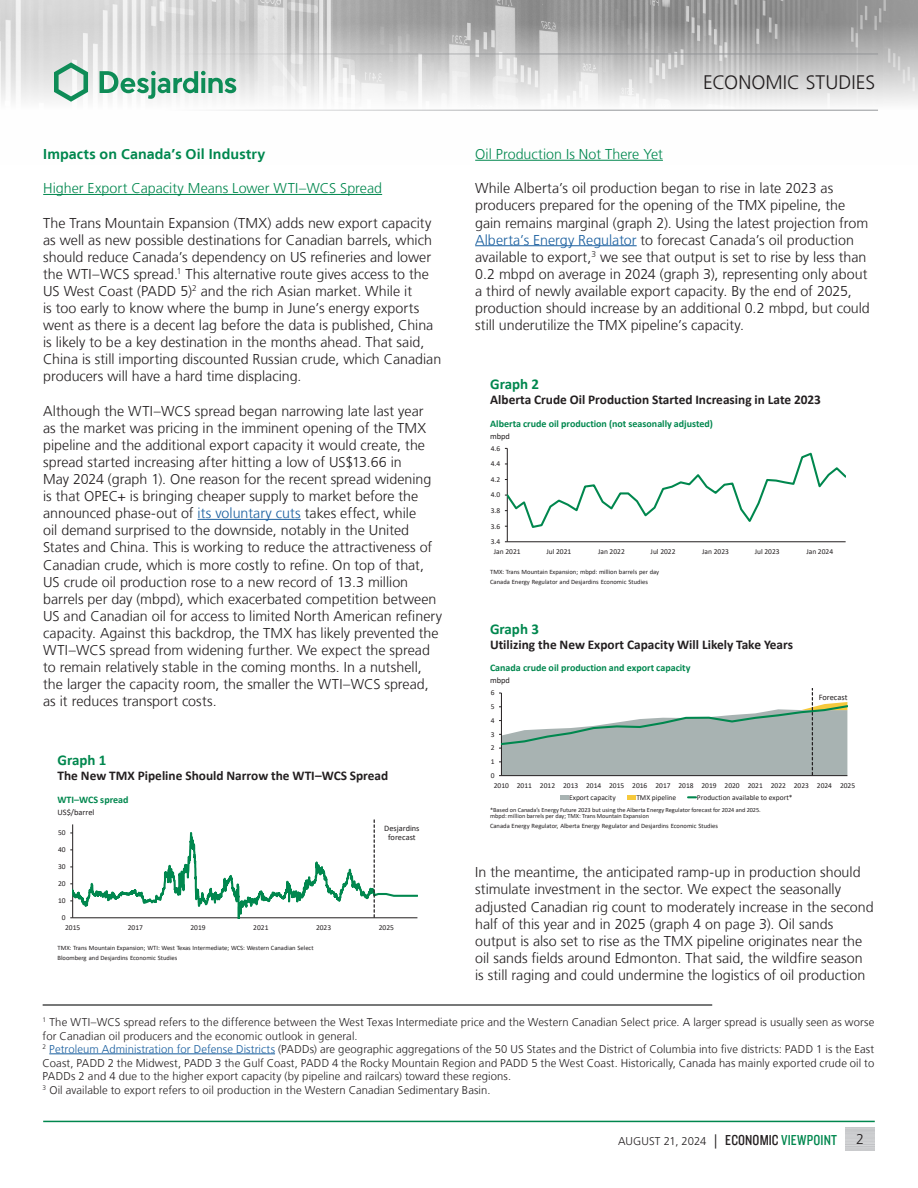
<style>
.page{position:relative;width:918px;height:1188px;background:#fff}
.page>*{position:absolute;margin:0;border:0;box-sizing:border-box;transform-origin:0 0}
.t1{font:300 19.5px "Frutiger LT";letter-spacing:.005em;color:#231f20}
.t2{font:700 15px "Calibri";color:#00874e}
.t3{font:300 14.25px/17.1px "Frutiger LT";color:#231f20}
.Texte_Titre_Niveau2{font:300 14.25px "Frutiger LT";color:#00874e}
.Texte_Titre{font:700 14.25px "Frutiger LT";letter-spacing:.01em;color:#00874e}
.t4{font:700 13.35px "Calibri";color:#231f20}
.Texte_NoteBasPage{font:300 11.25px/13.5px "Frutiger LT";letter-spacing:.01em;color:#231f20}
.t5{font:700 10.05px "Calibri";color:#00874e}
.t6{font:8.4px/9px "Calibri";color:#231f20;text-align:center}
.t7{font:7.5px/11.9px "Calibri";letter-spacing:-.005em;color:#231f20}
.t8{font:6.6px/9.8px "Calibri";color:#231f20}
.t9{font:6.3px/6px "Calibri";color:#231f20}
.s1{color:#175d9e}
.s2{font-size:14.25px}
.s3{font-family:"Knockout 29 Junior Ltweight";font-weight:400;font-size:15px}
.s4{font-family:"Knockout 29 Junior Ltweight";font-weight:400;font-size:15px;color:#00874e}
</style>
<div class="page">
<img style="left:0;top:0;width:918px;height:160px">
<hr style="left:0;top:54px;width:878px;height:1px;background:#939598">
<hr style="left:0;top:110px;width:878px;height:1px;background:#939598">
<svg style="left:54px;top:62px;width:34px;height:40px"></svg>
<svg style="left:100px;top:71px;width:136px;height:28px"></svg>
<hr style="left:43px;top:1121px;width:832px;height:1px;background:#00874e">
<hr style="left:43px;top:194px;width:339px;height:1px;background:#00874e">
<hr style="left:198px;top:519px;width:103px;height:1px;background:#175d9e">
<hr style="left:475px;top:160px;width:188px;height:1px;background:#00874e">
<hr style="left:475px;top:245px;width:162px;height:1px;background:#175d9e">
<svg style="left:70px;top:820px;width:348px;height:99px"></svg>
<svg style="left:560px;top:795px;width:8px;height:4px"></svg>
<svg style="left:627px;top:795px;width:9px;height:4px"></svg>
<svg style="left:688px;top:796px;width:8px;height:2px"></svg>
<svg style="left:499px;top:688px;width:349px;height:88px"></svg>
<hr style="left:507px;top:448px;width:1px;height:94px;background:#231f20">
<hr style="left:507px;top:542px;width:339px;height:1px;background:#231f20">
<svg style="left:505px;top:448px;width:341px;height:81px"></svg>
<hr style="left:43px;top:1004px;width:669px;height:2px;background:#4b4c4d">
<hr style="left:49px;top:1054px;width:226px;height:1px;background:#175d9e">
<p class="Texte_Titre" style="left:43px;top:146px;width:224px">Impacts on Canada’s Oil Industry</p>
<p class="Texte_Titre_Niveau2" style="left:43px;top:180px;width:340px">Higher Export Capacity Means Lower WTI–WCS Spread</p>
<p class="t3" style="left:43px;top:214px;width:400px">The Trans Mountain Expansion (TMX) adds new export capacity as well as new possible destinations for Canadian barrels, which should reduce Canada’s dependency on US refineries and lower the WTI–WCS spread.<sup>1</sup> This alternative route gives access to the US West Coast (PADD 5)<sup>2</sup> and the rich Asian market. While it<br>is too early to know where the bump in June’s energy exports went as there is a decent lag before the data is published, China is likely to be a key destination in the months ahead. That said, China is still importing discounted Russian crude, which Canadian producers will have a hard time displacing.</p>
<p class="t3" style="left:43px;top:402px;width:400px">Although the WTI–WCS spread began narrowing late last year<br>as the market was pricing in the imminent opening of the TMX pipeline and the additional export capacity it would create, the spread started increasing after hitting a low of US$13.66 in<br>May 2024 (graph 1). One reason for the recent spread widening is that OPEC+ is bringing cheaper supply to market before the announced phase-out of <span class="s1">its voluntary cuts</span> takes effect, while<br>oil demand surprised to the downside, notably in the United States and China. This is working to reduce the attractiveness of Canadian crude, which is more costly to refine. On top of that, US crude oil production rose to a new record of 13.3 million barrels per day (mbpd), which exacerbated competition between US and Canadian oil for access to limited North American refinery capacity. Against this backdrop, the TMX has likely prevented the WTI–WCS spread from widening further. We expect the spread to remain relatively stable in the coming months. In a nutshell, the larger the capacity room, the smaller the WTI–WCS spread, as it reduces transport costs.</p>
<p class="t2" style="left:57px;top:750px;width:51px">Graph 1</p>
<p class="t4" style="left:57px;top:766px;width:332px">The New TMX Pipeline Should Narrow the WTI–WCS Spread</p>
<p class="t5" style="left:57px;top:792px;width:73px">WTI–WCS spread</p>
<p class="t6" style="left:57px;top:807px;width:39px">US$/barrel</p>
<p class="t6" style="left:384px;top:824px;width:37px">Desjardins forecast</p>
<p class="t7" style="left:58px;top:827px;width:9px">50</p>
<p class="t7" style="left:58px;top:844px;width:9px">40</p>
<p class="t7" style="left:58px;top:861px;width:9px">30</p>
<p class="t7" style="left:58px;top:878px;width:9px">20</p>
<p class="t7" style="left:58px;top:895px;width:9px">10</p>
<p class="t7" style="left:62px;top:912px;width:5px">0</p>
<p class="t7" style="left:65px;top:921px;width:17px">2015</p>
<p class="t7" style="left:128px;top:921px;width:17px">2017</p>
<p class="t7" style="left:191px;top:921px;width:17px">2019</p>
<p class="t7" style="left:253px;top:921px;width:17px">2021</p>
<p class="t7" style="left:316px;top:921px;width:17px">2023</p>
<p class="t7" style="left:379px;top:921px;width:17px">2025</p>
<p class="t8" style="left:58px;top:943px;width:258px">TMX: Trans Mountain Expansion; WTI: West Texas Intermediate; WCS: Western Canadian Select<br>Bloomberg and Desjardins Economic Studies</p>
<h1 class="t1" style="left:703px;top:72px;width:174px">ECONOMIC STUDIES</h1>
<p class="Texte_Titre_Niveau2" style="left:475px;top:146px;width:189px">Oil Production Is Not There Yet</p>
<p class="t3" style="left:475px;top:180px;width:396px">While Alberta’s oil production began to rise in late 2023 as producers prepared for the opening of the TMX pipeline, the gain remains marginal (graph 2). Using the latest projection from <span class="s1">Alberta’s Energy Regulator</span> to forecast Canada’s oil production available to export,<sup>3</sup> we see that output is set to rise by less than 0.2 mbpd on average in 2024 (graph 3), representing only about a third of newly available export capacity. By the end of 2025, production should increase by an additional 0.2 mbpd, but could still underutilize the TMX pipeline’s capacity.</p>
<p class="t2" style="left:490px;top:374px;width:51px">Graph 2</p>
<p class="t4" style="left:490px;top:390px;width:332px">Alberta Crude Oil Production Started Increasing in Late 2023</p>
<p class="t5" style="left:490px;top:416px;width:224px">Alberta crude oil production (not seasonally adjusted)</p>
<p class="t6" style="left:490px;top:431px;width:21px">mbpd</p>
<p class="t7" style="left:491px;top:442px;width:11px">4.6</p>
<p class="t7" style="left:491px;top:458px;width:11px">4.4</p>
<p class="t7" style="left:491px;top:473px;width:11px">4.2</p>
<p class="t7" style="left:491px;top:489px;width:11px">4.0</p>
<p class="t7" style="left:491px;top:504px;width:11px">3.8</p>
<p class="t7" style="left:491px;top:520px;width:11px">3.6</p>
<p class="t7" style="left:491px;top:536px;width:11px">3.4</p>
<p class="t7" style="left:494px;top:545px;width:28px">Jan 2021</p>
<p class="t7" style="left:546px;top:545px;width:26px">Jul 2021</p>
<p class="t7" style="left:598px;top:545px;width:28px">Jan 2022</p>
<p class="t7" style="left:651px;top:545px;width:26px">Jul 2022</p>
<p class="t7" style="left:702px;top:545px;width:28px">Jan 2023</p>
<p class="t7" style="left:755px;top:545px;width:26px">Jul 2023</p>
<p class="t7" style="left:806px;top:545px;width:28px">Jan 2024</p>
<p class="t8" style="left:490px;top:567px;width:171px">TMX: Trans Mountain Expansion; mbpd: million barrels per day<br>Canada Energy Regulator and Desjardins Economic Studies</p>
<p class="t2" style="left:490px;top:618px;width:51px">Graph 3</p>
<p class="t4" style="left:490px;top:635px;width:305px">Utilizing the New Export Capacity Will Likely Take Years</p>
<p class="t5" style="left:490px;top:661px;width:202px">Canada crude oil production and export capacity</p>
<p class="t6" style="left:490px;top:676px;width:21px">mbpd</p>
<p class="t7" style="left:491px;top:687px;width:5px">6</p>
<p class="t7" style="left:491px;top:700px;width:5px">5</p>
<p class="t7" style="left:491px;top:714px;width:5px">4</p>
<p class="t7" style="left:491px;top:728px;width:5px">3</p>
<p class="t7" style="left:491px;top:742px;width:5px">2</p>
<p class="t7" style="left:491px;top:756px;width:5px">1</p>
<p class="t7" style="left:491px;top:769px;width:5px">0</p>
<p class="t6" style="left:819px;top:692px;width:30px">Forecast</p>
<p class="t7" style="left:569px;top:779px;width:288px;text-indent:-75px">2010 2011 2012 2013 2014 2015 2016 2017 2018 2019 2020 2021 2022 2023 2024 2025<br>Export capacity</p>
<p class="t7" style="left:636px;top:791px;width:41px">TMX pipeline</p>
<p class="t7" style="left:697px;top:791px;width:97px">Production available to export*</p>
<p class="t9" style="left:490px;top:807px;width:272px">*Based on Canada’s Energy Future 2023 but using the Alberta Energy Regulator forecast for 2024 and 2025. mbpd: million barrels per day; TMX: Trans Mountain Expansion</p>
<p class="t8" style="left:490px;top:821px;width:230px">Canada Energy Regulator, Alberta Energy Regulator and Desjardins Economic Studies</p>
<p class="t3" style="left:475px;top:864px;width:400px">In the meantime, the anticipated ramp-up in production should stimulate investment in the sector. We expect the seasonally adjusted Canadian rig count to moderately increase in the second half of this year and in 2025 (graph 4 on page 3). Oil sands output is also set to rise as the TMX pipeline originates near the oil sands fields around Edmonton. That said, the wildfire season is still raging and could undermine the logistics of oil production</p>
<p class="Texte_NoteBasPage" style="left:43px;top:1016px;width:833px"><sup>1</sup> The WTI–WCS spread refers to the difference between the West Texas Intermediate price and the Western Canadian Select price. A larger spread is usually seen as worse for Canadian oil producers and the economic outlook in general.</p>
<p class="Texte_NoteBasPage" style="left:43px;top:1043px;width:833px;text-align:justify"><sup>2</sup> <span class="s1">Petroleum Administration for Defense Districts</span> (PADDs) are geographic aggregations of the 50 US States and the District of Columbia into five districts: PADD 1 is the East Coast, PADD 2 the Midwest, PADD 3 the Gulf Coast, PADD 4 the Rocky Mountain Region and PADD 5 the West Coast. Historically, Canada has mainly exported crude oil to PADDs 2 and 4 due to the higher export capacity (by pipeline and railcars) toward these regions.</p>
<p class="Texte_NoteBasPage" style="left:43px;top:1083px;width:449px"><sup>3</sup> Oil available to export refers to oil production in the Western Canadian Sedimentary Basin.</p>
<p class="Texte_NoteBasPage" style="left:618px;top:1135px;width:221px">AUGUST 21, 2024 <span class="s2">|</span> <span class="s3">ECONOMIC</span> <span class="s4">VIEWPOINT</span></p>
<p class="t3" style="left:856px;top:1131px;width:9px">2</p>
</div>
